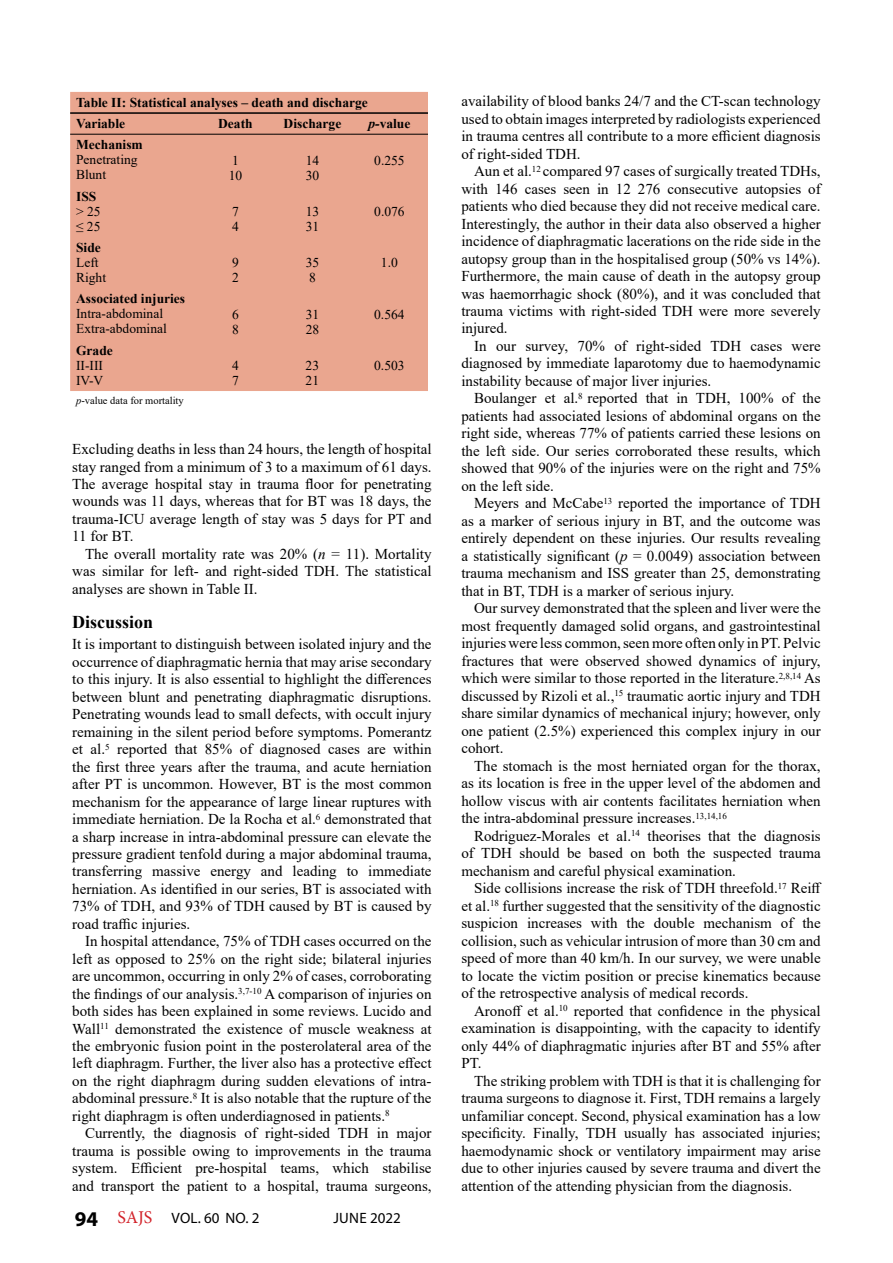
<style>
.page{position:relative;width:893px;height:1263px;background:#fff}
.page>*{position:absolute;margin:0;border:0;box-sizing:border-box;transform-origin:0 0}
.t1{font:700 18px "Times New Roman";color:#000}
.t2{font:15px/17.5px "Times New Roman";color:#000;text-align:justify}
.t3{font:15px "Myriad Pro";letter-spacing:.02em;color:#000}
.t4{font:13.5px/15px "Times New Roman";color:#000}
.t5{font:700 13.5px/21.1px "Times New Roman";color:#000}
.t6{font:10.5px "Times New Roman";color:#000}
.s1{font-style:italic}
.s2{font-weight:700;font-size:21px}
.s3{font-family:"Minion Pro";font-size:18px;color:#d2232a}
</style>
<div class="page">
<div style="left:70px;top:92px;width:358px;height:299px;background:#eaa68f"></div>
<hr style="left:70px;top:112px;width:127px;height:2px;background:#000">
<hr style="left:197px;top:112px;width:77px;height:2px;background:#000">
<hr style="left:274px;top:112px;width:77px;height:2px;background:#000">
<hr style="left:351px;top:112px;width:77px;height:2px;background:#000">
<hr style="left:70px;top:134px;width:127px;height:1px;background:#000">
<hr style="left:197px;top:134px;width:77px;height:1px;background:#000">
<hr style="left:274px;top:134px;width:77px;height:1px;background:#000">
<hr style="left:351px;top:134px;width:77px;height:1px;background:#000">
<p class="t5" style="left:76px;top:92px;width:293px">Table II: Statistical analyses – death and discharge<br>Variable</p>
<p class="t5" style="left:218px;top:113px;width:36px">Death</p>
<p class="t5" style="left:284px;top:113px;width:59px">Discharge</p>
<p class="t5" style="left:368px;top:113px;width:43px"><span class="s1">p-</span>value</p>
<p class="t5" style="left:76px;top:134px;width:68px">Mechanism</p>
<p class="t4" style="left:76px;top:152px;width:63px">Penetrating<br>Blunt</p>
<p class="t4" style="left:229px;top:152px;width:15px">1<br>10</p>
<p class="t4" style="left:306px;top:152px;width:15px">14<br>30</p>
<p class="t4" style="left:374px;top:152px;width:32px">0.255</p>
<p class="t5" style="left:76px;top:185px;width:22px">ISS</p>
<p class="t4" style="left:76px;top:203px;width:26px">&gt; 25 ≤ 25</p>
<p class="t4" style="left:232px;top:203px;width:8px">7<br>4</p>
<p class="t4" style="left:306px;top:203px;width:15px">13<br>31</p>
<p class="t4" style="left:374px;top:203px;width:32px">0.076</p>
<p class="t5" style="left:76px;top:237px;width:26px">Side</p>
<p class="t4" style="left:76px;top:255px;width:32px">Left<br>Right</p>
<p class="t4" style="left:232px;top:255px;width:8px">9<br>2</p>
<p class="t4" style="left:306px;top:255px;width:15px">35<br>8</p>
<p class="t4" style="left:381px;top:255px;width:18px">1.0</p>
<p class="t5" style="left:76px;top:288px;width:111px">Associated injuries</p>
<p class="t4" style="left:76px;top:306px;width:92px">Intra-abdominal<br>Extra-abdominal</p>
<p class="t4" style="left:232px;top:306px;width:8px">6<br>8</p>
<p class="t4" style="left:306px;top:306px;width:15px">31<br>28</p>
<p class="t4" style="left:374px;top:306px;width:32px">0.564</p>
<p class="t5" style="left:76px;top:339px;width:38px">Grade</p>
<p class="t4" style="left:76px;top:357px;width:29px">II-III<br>IV-V</p>
<p class="t4" style="left:232px;top:358px;width:8px">4<br>7</p>
<p class="t4" style="left:306px;top:358px;width:15px">23<br>21</p>
<p class="t4" style="left:374px;top:358px;width:32px">0.503</p>
<p class="t6" style="left:76px;top:393px;width:109px"><span class="s1">p-</span>value data for mortality</p>
<p class="t2" style="left:72px;top:440px;width:361px">Excluding deaths in less than 24 hours, the length of hospital stay ranged from a minimum of 3 to a maximum of 61 days.<br>The average hospital stay in trauma floor for penetrating wounds was 11 days, whereas that for BT was 18 days, the trauma-ICU average length of stay was 5 days for PT and 11 for BT.</p>
<p class="t2" style="left:72px;top:545px;width:361px;text-indent:13px">The overall mortality rate was 20% (<span class="s1">n</span> = 11). Mortality was similar for left- and right-sided TDH. The statistical analyses are shown in Table II.</p>
<p class="t1" style="left:72px;top:609px;width:83px">Discussion</p>
<p class="t2" style="left:72px;top:635px;width:361px">It is important to distinguish between isolated injury and the occurrence of diaphragmatic hernia that may arise secondary to this injury. It is also essential to highlight the differences between blunt and penetrating diaphragmatic disruptions.<br>Penetrating wounds lead to small defects, with occult injury remaining in the silent period before symptoms. Pomerantz et al.<sup>5</sup> reported that 85% of diagnosed cases are within the first three years after the trauma, and acute herniation after PT is uncommon. However, BT is the most common mechanism for the appearance of large linear ruptures with immediate herniation. De la Rocha et al.<sup>6</sup> demonstrated that a sharp increase in intra-abdominal pressure can elevate the pressure gradient tenfold during a major abdominal trauma, transferring massive energy and leading to immediate herniation. As identified in our series, BT is associated with 73% of TDH, and 93% of TDH caused by BT is caused by road traffic injuries.</p>
<p class="t2" style="left:72px;top:932px;width:361px;text-indent:13px">In hospital attendance, 75% of TDH cases occurred on the left as opposed to 25% on the right side; bilateral injuries are uncommon, occurring in only 2% of cases, corroborating the findings of our analysis.<sup>3,7-10</sup> A comparison of injuries on both sides has been explained in some reviews. Lucido and Wall<sup>11</sup> demonstrated the existence of muscle weakness at the embryonic fusion point in the posterolateral area of the left diaphragm. Further, the liver also has a protective effect on the right diaphragm during sudden elevations of intra&shy;abdominal pressure.<sup>8</sup> It is also notable that the rupture of the right diaphragm is often underdiagnosed in patients.<sup>8</sup></p>
<p class="t2" style="left:72px;top:1124px;width:361px;text-indent:13px">Currently, the diagnosis of right-sided TDH in major trauma is possible owing to improvements in the trauma system. Efficient pre-hospital teams, which stabilise and transport the patient to a hospital, trauma surgeons,</p>
<p class="t3" style="left:75px;top:1208px;width:186px"><span class="s2">94</span> <span class="s3">SAJS</span> VOL. 60 NO. 2</p>
<p class="t3" style="left:333px;top:1208px;width:69px">JUNE 2022</p>
<p class="t2" style="left:461px;top:92px;width:361px">availability of blood banks 24/7 and the CT-scan technology used to obtain images interpreted by radiologists experienced in trauma centres all contribute to a more efficient diagnosis of right-sided TDH.</p>
<p class="t2" style="left:461px;top:162px;width:361px;text-indent:13px">Aun et al.<sup>12</sup> compared 97 cases of surgically treated TDHs, with 146 cases seen in 12 276 consecutive autopsies of patients who died because they did not receive medical care.<br>Interestingly, the author in their data also observed a higher incidence of diaphragmatic lacerations on the ride side in the autopsy group than in the hospitalised group (50% vs 14%).<br>Furthermore, the main cause of death in the autopsy group was haemorrhagic shock (80%), and it was concluded that trauma victims with right-sided TDH were more severely injured.</p>
<p class="t2" style="left:461px;top:337px;width:361px;text-indent:13px">In our survey, 70% of right-sided TDH cases were diagnosed by immediate laparotomy due to haemodynamic instability because of major liver injuries.</p>
<p class="t2" style="left:461px;top:389px;width:361px;text-indent:13px">Boulanger et al.<sup>8</sup> reported that in TDH, 100% of the patients had associated lesions of abdominal organs on the right side, whereas 77% of patients carried these lesions on the left side. Our series corroborated these results, which showed that 90% of the injuries were on the right and 75% on the left side.</p>
<p class="t2" style="left:461px;top:494px;width:361px;text-indent:13px">Meyers and McCabe<sup>13</sup> reported the importance of TDH as a marker of serious injury in BT, and the outcome was entirely dependent on these injuries. Our results revealing a statistically significant (<span class="s1">p</span> = 0.0049) association between trauma mechanism and ISS greater than 25, demonstrating that in BT, TDH is a marker of serious injury.</p>
<p class="t2" style="left:461px;top:599px;width:361px;text-indent:13px">Our survey demonstrated that the spleen and liver were the most frequently damaged solid organs, and gastrointestinal injuries were less common, seen more often only in PT. Pelvic fractures that were observed showed dynamics of injury, which were similar to those reported in the literature.<sup>2,8,14</sup> As discussed by Rizoli et al.,<sup>15</sup> traumatic aortic injury and TDH share similar dynamics of mechanical injury; however, only one patient (2.5%) experienced this complex injury in our cohort.</p>
<p class="t2" style="left:461px;top:756px;width:361px;text-indent:13px">The stomach is the most herniated organ for the thorax, as its location is free in the upper level of the abdomen and hollow viscus with air contents facilitates herniation when the intra-abdominal pressure increases.<sup>13,14,16</sup></p>
<p class="t2" style="left:461px;top:826px;width:361px;text-indent:13px">Rodriguez-Morales et al.<sup>14</sup> theorises that the diagnosis of TDH should be based on both the suspected trauma mechanism and careful physical examination.</p>
<p class="t2" style="left:461px;top:879px;width:362px;text-indent:13px">Side collisions increase the risk of TDH threefold.<sup>17</sup> Reiff et al.<sup>18</sup> further suggested that the sensitivity of the diagnostic suspicion increases with the double mechanism of the collision, such as vehicular intrusion of more than 30 cm and speed of more than 40 km/h. In our survey, we were unable to locate the victim position or precise kinematics because of the retrospective analysis of medical records.</p>
<p class="t2" style="left:461px;top:1001px;width:361px;text-indent:13px">Aronoff et al.<sup>10</sup> reported that confidence in the physical examination is disappointing, with the capacity to identify only 44% of diaphragmatic injuries after BT and 55% after PT.</p>
<p class="t2" style="left:461px;top:1071px;width:361px;text-indent:13px">The striking problem with TDH is that it is challenging for trauma surgeons to diagnose it. First, TDH remains a largely unfamiliar concept. Second, physical examination has a low specificity. Finally, TDH usually has associated injuries; haemodynamic shock or ventilatory impairment may arise due to other injuries caused by severe trauma and divert the attention of the attending physician from the diagnosis.</p>
</div>
